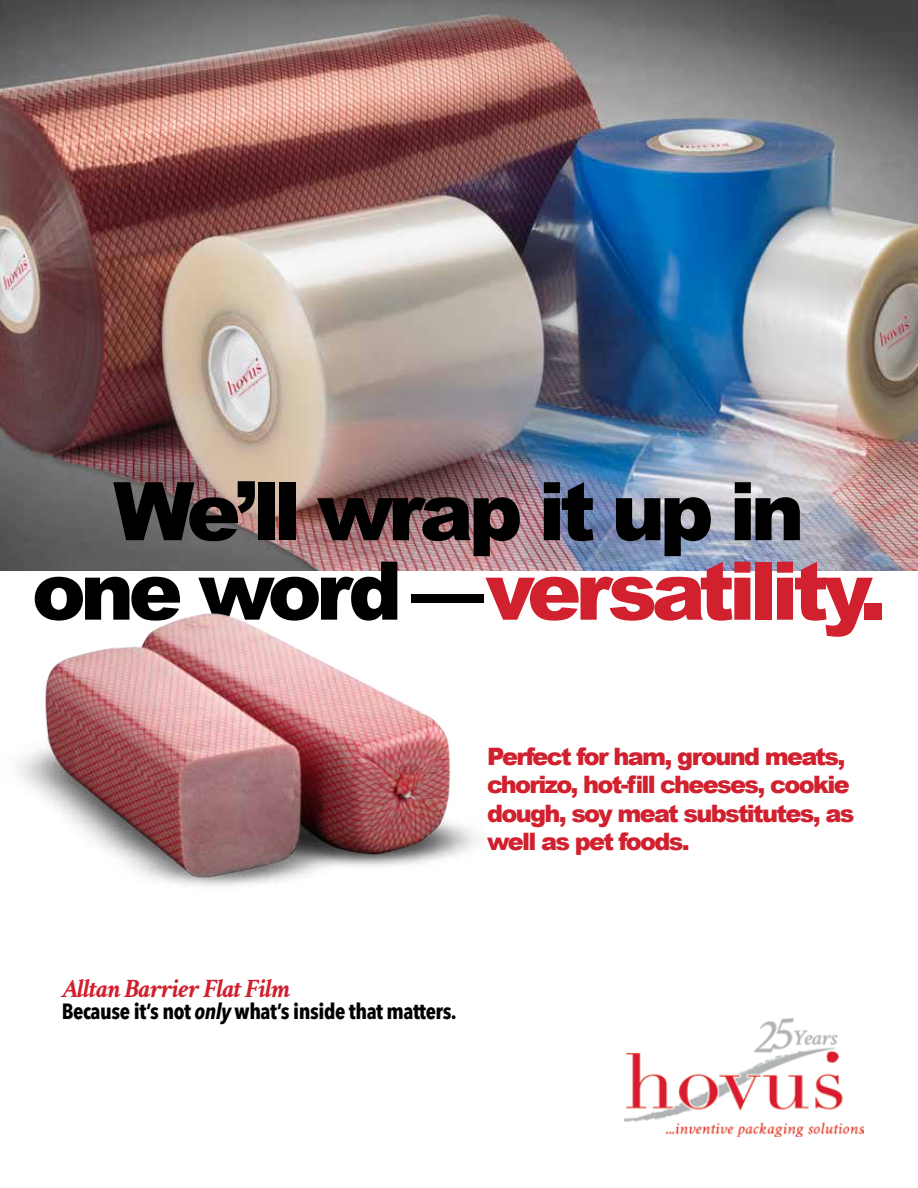
<style>
.page{position:relative;width:918px;height:1188px;background:#fff}
.page>*{position:absolute;margin:0;border:0;box-sizing:border-box;transform-origin:0 0}
.t1{font:900 81px/79.5px "Arial";letter-spacing:-.07em;color:#000;text-align:center}
.t2{font:italic 700 26.55px "Crimson";letter-spacing:-.02em;color:#d1202e}
.t3{font:900 24px/28.5px "Arial";letter-spacing:-.07em;color:#d1202e}
.t4{font:700 condensed 21.9px "Avenir Next LT Pro";letter-spacing:-.02em;color:#000}
.s1{color:#d1202e}
.s2{font-style:italic}
</style>
<div class="page">
<img style="left:0;top:0;width:918px;height:570px">
<img style="left:0;top:456px;width:506px;height:431px">
<img style="left:625px;top:1019px;width:239px;height:117px">
<h1 class="t1" style="left:32px;top:469px;width:856px">We’ll wrap it up in one word —<span class="s1">versatility.</span></h1>
<p class="t3" style="left:487px;top:741px;width:369px">Perfect for ham, ground meats, chorizo, hot-fill cheeses, cookie dough, soy meat substitutes, as well as pet foods.</p>
<p class="t2" style="left:62px;top:973px;width:230px">Alltan Barrier Flat Film</p>
<p class="t4" style="left:62px;top:998px;width:397px">Because it’s not <span class="s2">only</span> what’s inside that matters.</p>
</div>
